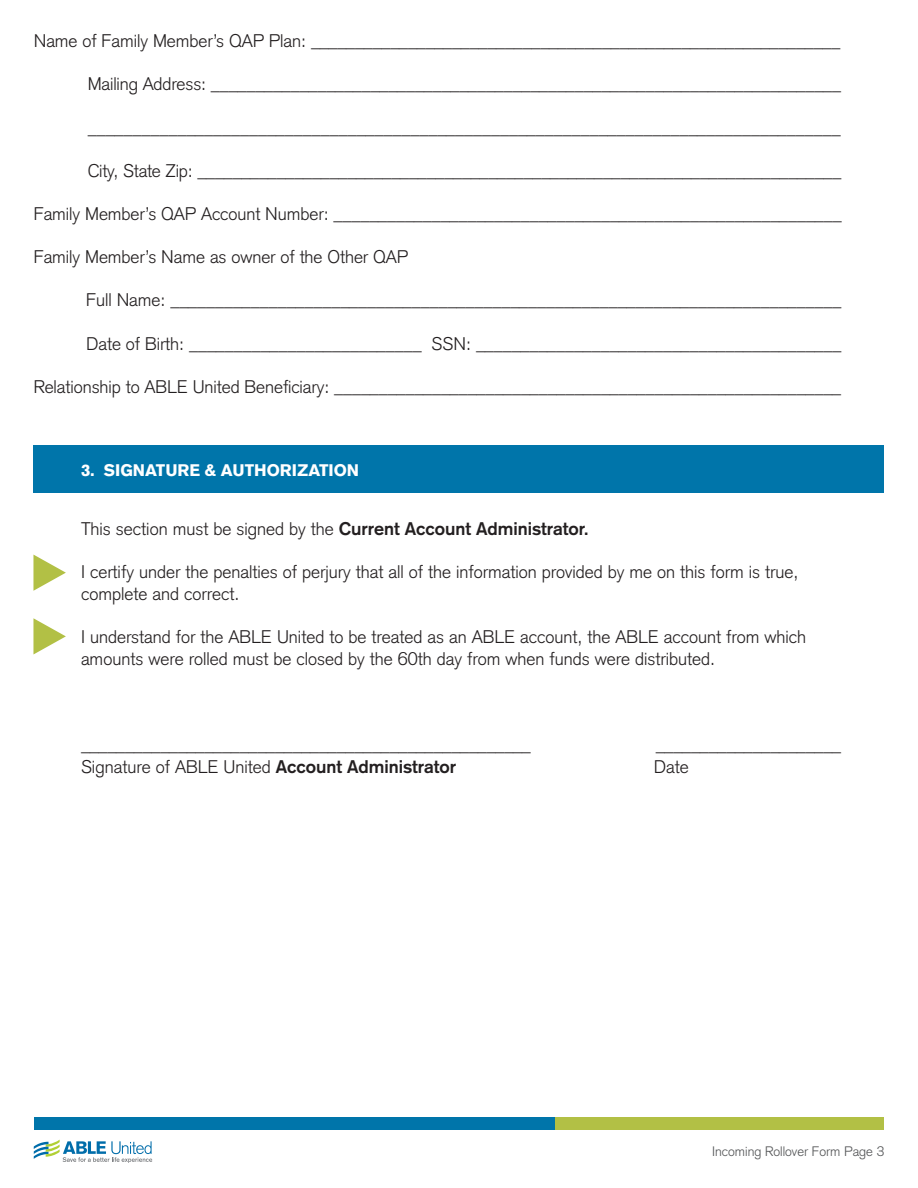
<style>
.page{position:relative;width:918px;height:1188px;background:#fff}
.page>*{position:absolute;margin:0;border:0;box-sizing:border-box;transform-origin:0 0}
.t1{font:300 18px/21.6px "Akzidenz Grotesk";color:#231f20}
.t2{font:900 16.5px "Akzidenz Grotesk";color:#fff}
.t3{font:300 13.5px "Akzidenz Grotesk";color:#545557}
.s1{font-weight:700}
</style>
<div class="page">
<div style="left:34px;top:446px;width:850px;height:47px;background:#0075aa"></div>
<svg style="left:33px;top:555px;width:33px;height:36px"></svg>
<svg style="left:33px;top:618px;width:33px;height:36px"></svg>
<div style="left:34px;top:1117px;width:522px;height:13px;background:#0075aa"></div>
<div style="left:555px;top:1117px;width:329px;height:13px;background:#b2c045"></div>
<svg style="left:34px;top:1140px;width:118px;height:23px"></svg>
<p class="t1" style="left:34px;top:30px;width:808px">Name of Family Member’s QAP Plan: ____________________________________________________________</p>
<p class="t1" style="left:88px;top:74px;width:755px">Mailing Address: _______________________________________________________________________</p>
<p class="t1" style="left:88px;top:117px;width:755px">____________________________________________________________________________________</p>
<p class="t1" style="left:88px;top:160px;width:755px">City, State Zip: _________________________________________________________________________</p>
<p class="t1" style="left:34px;top:203px;width:810px">Family Member’s QAP Account Number: _________________________________________________________</p>
<p class="t1" style="left:34px;top:246px;width:376px">Family Member’s Name as owner of the Other QAP</p>
<p class="t1" style="left:86px;top:290px;width:757px">Full Name: ___________________________________________________________________________</p>
<p class="t1" style="left:86px;top:333px;width:757px">Date of Birth: __________________________ SSN: _________________________________________</p>
<p class="t1" style="left:34px;top:376px;width:809px">Relationship to ABLE United Beneficiary: _________________________________________________________</p>
<p class="t2" style="left:81px;top:460px;width:280px">3. SIGNATURE &amp; AUTHORIZATION</p>
<p class="t1" style="left:81px;top:518px;width:509px">This section must be signed by the <span class="s1">Current Account Administrator.</span></p>
<p class="t1" style="left:81px;top:561px;width:719px">I certify under the penalties of perjury that all of the information provided by me on this form is true, complete and correct.</p>
<p class="t1" style="left:81px;top:626px;width:727px">I understand for the ABLE United to be treated as an ABLE account, the ABLE account from which amounts were rolled must be closed by the 60th day from when funds were distributed.</p>
<p class="t1" style="left:81px;top:734px;width:451px">___________________________________________________</p>
<p class="t1" style="left:656px;top:734px;width:187px">_____________________</p>
<p class="t1" style="left:81px;top:756px;width:377px">Signature of ABLE United <span class="s1">Account Administrator</span></p>
<p class="t1" style="left:654px;top:756px;width:36px">Date</p>
<p class="t3" style="left:712px;top:1143px;width:174px">Incoming Rollover Form Page 3</p>
</div>
